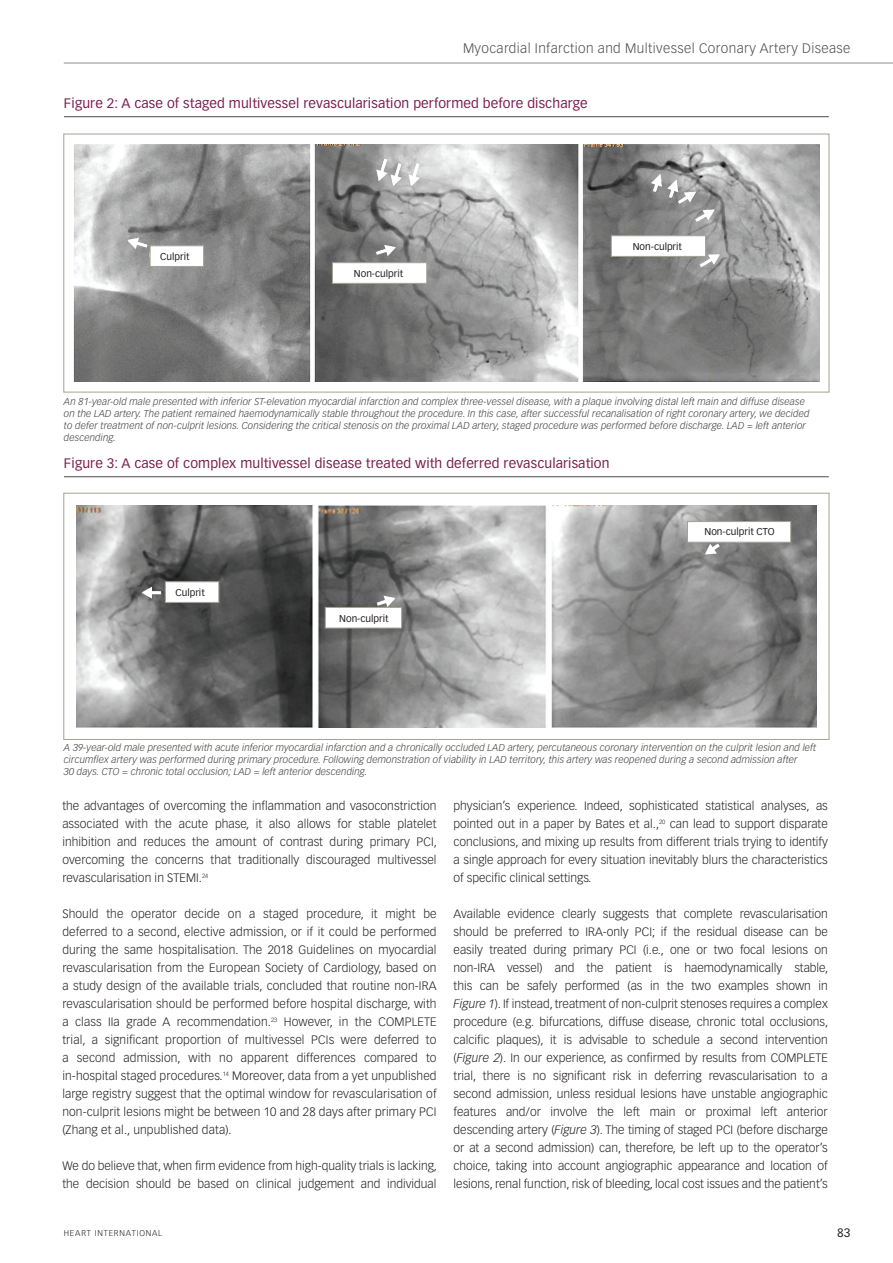
<style>
.page{position:relative;width:893px;height:1263px;background:#fff}
.page>*{position:absolute;margin:0;border:0;box-sizing:border-box;transform-origin:0 0}
.t1{font:13.5px "Vectora LT Std";letter-spacing:.01em;color:#7b1f4f}
.t2{font:300 13.5px "Vectora LT Std";letter-spacing:.03em;color:#4b4c4d}
.t3{font:300 12px/18px "Vectora LT Std";color:#231f20;text-align:justify}
.t4{font:12px "Vectora LT Std";color:#231f20}
.t5{font:italic 300 9.75px/12px "Vectora LT Std";letter-spacing:.01em;color:#3e3e3f}
.t6{font:9.75px "Vectora LT Std";color:#231f20}
.t7{font:300 8.25px "Vectora LT Std";letter-spacing:.1em;color:#231f20}
.s1{font-style:italic}
</style>
<div class="page">
<hr style="left:64px;top:63px;width:829px;height:1px;background:#231f20">
<hr style="left:64px;top:116px;width:765px;height:1px;background:#4b4c4d">
<hr style="left:64px;top:476px;width:765px;height:1px;background:#4b4c4d">
<img style="left:74px;top:145px;width:745px;height:236px">
<div style="left:150px;top:245px;width:54px;height:22px;background:#fff;border:1px solid #a3a392"></div>
<div style="left:332px;top:262px;width:95px;height:22px;background:#fff;border:1px solid #a3a392"></div>
<div style="left:611px;top:235px;width:95px;height:22px;background:#fff;border:1px solid #a3a392"></div>
<svg style="left:127px;top:238px;width:24px;height:12px"></svg>
<svg style="left:376px;top:155px;width:46px;height:31px"></svg>
<svg style="left:373px;top:245px;width:23px;height:12px"></svg>
<svg style="left:650px;top:175px;width:64px;height:50px;background:#9d9d9d"></svg>
<svg style="left:696px;top:254px;width:24px;height:16px"></svg>
<div style="left:64px;top:134px;width:765px;height:258px;border:1px solid #a3a392"></div>
<img style="left:76px;top:505px;width:741px;height:222px">
<div style="left:165px;top:581px;width:54px;height:22px;background:#fff;border:1px solid #a3a392"></div>
<div style="left:325px;top:607px;width:77px;height:21px;background:#fff;border:1px solid #a3a392"></div>
<div style="left:687px;top:521px;width:104px;height:22px;background:#fff;border:1px solid #a3a392"></div>
<svg style="left:705px;top:541px;width:18px;height:13px"></svg>
<svg style="left:373px;top:596px;width:22px;height:12px"></svg>
<svg style="left:126px;top:587px;width:35px;height:17px"></svg>
<div style="left:64px;top:493px;width:765px;height:247px;border:1px solid #a3a392"></div>
<p class="t2" style="left:463px;top:41px;width:389px">Myocardial Infarction and Multivessel Coronary Artery Disease</p>
<p class="t1" style="left:64px;top:95px;width:525px">Figure 2: A case of staged multivessel revascularisation performed before discharge</p>
<p class="t6" style="left:160px;top:250px;width:31px">Culprit</p>
<p class="t6" style="left:354px;top:268px;width:51px">Non-culprit</p>
<p class="t6" style="left:633px;top:241px;width:51px">Non-culprit</p>
<p class="t5" style="left:64px;top:395px;width:747px">An 81-year-old male presented with inferior ST-elevation myocardial infarction and complex three-vessel disease, with a plaque involving distal left main and diffuse disease on the LAD artery. The patient remained haemodynamically stable throughout the procedure. In this case, after successful recanalisation of right coronary artery, we decided to defer treatment of non-culprit lesions. Considering the critical stenosis on the proximal LAD artery, staged procedure was performed before discharge. LAD = left anterior descending.</p>
<p class="t1" style="left:64px;top:455px;width:547px">Figure 3: A case of complex multivessel disease treated with deferred revascularisation</p>
<p class="t6" style="left:175px;top:586px;width:31px">Culprit</p>
<p class="t6" style="left:339px;top:613px;width:51px">Non-culprit</p>
<p class="t6" style="left:704px;top:526px;width:72px">Non-culprit CTO</p>
<p class="t5" style="left:64px;top:741px;width:754px">A 39-year-old male presented with acute inferior myocardial infarction and a chronically occluded LAD artery, percutaneous coronary intervention on the culprit lesion and left circumflex artery was performed during primary procedure. Following demonstration of viability in LAD territory, this artery was reopened during a second admission after<br>30 days. CTO = chronic total occlusion; LAD = left anterior descending.</p>
<p class="t3" style="left:62px;top:797px;width:376px">the advantages of overcoming the inflammation and vasoconstriction associated with the acute phase, it also allows for stable platelet inhibition and reduces the amount of contrast during primary PCI, overcoming the concerns that traditionally discouraged multivessel revascularisation in STEMI.<sup>24</sup></p>
<p class="t3" style="left:62px;top:905px;width:376px">Should the operator decide on a staged procedure, it might be deferred to a second, elective admission, or if it could be performed during the same hospitalisation. The 2018 Guidelines on myocardial revascularisation from the European Society of Cardiology, based on a study design of the available trials, concluded that routine non-IRA revascularisation should be performed before hospital discharge, with a class IIa grade A recommendation.<sup>23</sup> However, in the COMPLETE trial, a significant proportion of multivessel PCIs were deferred to a second admission, with no apparent differences compared to in-hospital staged procedures.<sup>14</sup> Moreover, data from a yet unpublished large registry suggest that the optimal window for revascularisation of non-culprit lesions might be between 10 and 28 days after primary PCI (Zhang et al., unpublished data).</p>
<p class="t3" style="left:62px;top:1157px;width:376px">We do believe that, when firm evidence from high-quality trials is lacking, the decision should be based on clinical judgement and individual</p>
<p class="t7" style="left:64px;top:1228px;width:100px">HEART INTERNATIONAL</p>
<p class="t3" style="left:454px;top:797px;width:376px">physician’s experience. Indeed, sophisticated statistical analyses, as pointed out in a paper by Bates et al.,<sup>20</sup> can lead to support disparate conclusions, and mixing up results from different trials trying to identify a single approach for every situation inevitably blurs the characteristics of specific clinical settings.</p>
<p class="t3" style="left:454px;top:905px;width:376px">Available evidence clearly suggests that complete revascularisation should be preferred to IRA-only PCI; if the residual disease can be easily treated during primary PCI (i.e., one or two focal lesions on non-IRA vessel) and the patient is haemodynamically stable, this can be safely performed (as in the two examples shown in <span class="s1">Figure 1</span>). If instead, treatment of non-culprit stenoses requires a complex procedure (e.g. bifurcations, diffuse disease, chronic total occlusions, calcific plaques), it is advisable to schedule a second intervention (<span class="s1">Figure 2</span>). In our experience, as confirmed by results from COMPLETE trial, there is no significant risk in deferring revascularisation to a second admission, unless residual lesions have unstable angiographic features and/or involve the left main or proximal left anterior descending artery (<span class="s1">Figure 3</span>). The timing of staged PCI (before discharge or at a second admission) can, therefore, be left up to the operator’s choice, taking into account angiographic appearance and location of lesions, renal function, risk of bleeding, local cost issues and the patient’s</p>
<p class="t4" style="left:837px;top:1226px;width:15px">83</p>
</div>
